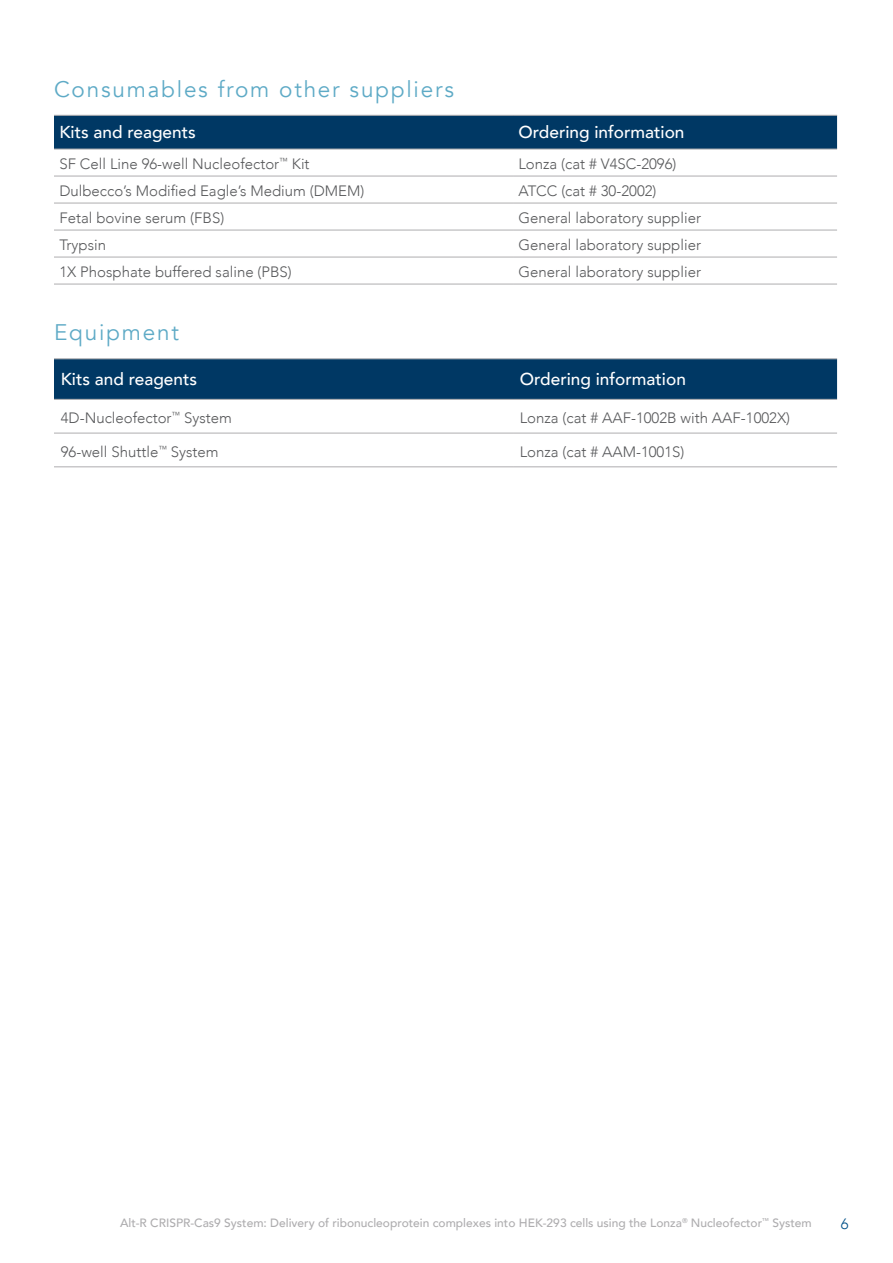
<style>
.page{position:relative;width:893px;height:1263px;background:#fff}
.page>*{position:absolute;margin:0;border:0;box-sizing:border-box;transform-origin:0 0}
.t1{font:22.5px "Avenir";letter-spacing:.08em;color:#5eaac6}
.t2{font:500 17.25px "Avenir";color:#fff}
.t3{font:300 15px "Avenir";color:#58595b}
.t4{font:300 15px "Avenir";color:#005088}
.t5{font:500 12px "Avenir";color:#aeadaf}
</style>
<div class="page">
<div style="left:54px;top:116px;width:783px;height:33px;background:#003864"></div>
<hr style="left:54px;top:115px;width:459px;height:1px;background:#aeadaf">
<hr style="left:513px;top:115px;width:324px;height:1px;background:#aeadaf">
<hr style="left:54px;top:149px;width:459px;height:1px;background:#aeadaf">
<hr style="left:513px;top:149px;width:324px;height:1px;background:#aeadaf">
<hr style="left:54px;top:176px;width:459px;height:1px;background:#aeadaf">
<hr style="left:513px;top:176px;width:324px;height:1px;background:#aeadaf">
<hr style="left:54px;top:203px;width:459px;height:1px;background:#aeadaf">
<hr style="left:513px;top:203px;width:324px;height:1px;background:#aeadaf">
<hr style="left:54px;top:230px;width:459px;height:1px;background:#aeadaf">
<hr style="left:513px;top:230px;width:324px;height:1px;background:#aeadaf">
<hr style="left:54px;top:257px;width:459px;height:1px;background:#aeadaf">
<hr style="left:513px;top:257px;width:324px;height:1px;background:#aeadaf">
<hr style="left:54px;top:284px;width:459px;height:1px;background:#aeadaf">
<hr style="left:513px;top:284px;width:324px;height:1px;background:#aeadaf">
<div style="left:54px;top:359px;width:783px;height:40px;background:#003864"></div>
<hr style="left:54px;top:358px;width:459px;height:1px;background:#aeadaf">
<hr style="left:513px;top:358px;width:324px;height:1px;background:#aeadaf">
<hr style="left:54px;top:399px;width:459px;height:1px;background:#aeadaf">
<hr style="left:513px;top:399px;width:324px;height:1px;background:#aeadaf">
<hr style="left:54px;top:433px;width:459px;height:1px;background:#aeadaf">
<hr style="left:513px;top:433px;width:324px;height:1px;background:#aeadaf">
<hr style="left:54px;top:466px;width:459px;height:1px;background:#aeadaf">
<hr style="left:513px;top:466px;width:324px;height:1px;background:#aeadaf">
<h1 class="t1" style="left:54px;top:76px;width:401px">Consumables from other suppliers</h1>
<p class="t2" style="left:59px;top:117px;width:138px">Kits and reagents</p>
<p class="t2" style="left:518px;top:117px;width:168px">Ordering information</p>
<p class="t3" style="left:59px;top:155px;width:252px">SF Cell Line 96-well Nucleofector<sup>™</sup> Kit</p>
<p class="t3" style="left:518px;top:155px;width:160px">Lonza (cat # V4SC-2096)</p>
<p class="t3" style="left:59px;top:182px;width:306px">Dulbecco’s Modified Eagle’s Medium (DMEM)</p>
<p class="t3" style="left:518px;top:182px;width:140px">ATCC (cat # 30-2002)</p>
<p class="t3" style="left:59px;top:209px;width:166px">Fetal bovine serum (FBS)</p>
<p class="t3" style="left:518px;top:209px;width:184px">General laboratory supplier</p>
<p class="t3" style="left:59px;top:236px;width:48px">Trypsin</p>
<p class="t3" style="left:518px;top:236px;width:184px">General laboratory supplier</p>
<p class="t3" style="left:59px;top:263px;width:234px">1X Phosphate buffered saline (PBS)</p>
<p class="t3" style="left:518px;top:263px;width:184px">General laboratory supplier</p>
<h1 class="t1" style="left:54px;top:319px;width:126px">Equipment</h1>
<p class="t2" style="left:61px;top:364px;width:138px">Kits and reagents</p>
<p class="t2" style="left:520px;top:364px;width:168px">Ordering information</p>
<p class="t3" style="left:61px;top:409px;width:173px">4D-Nucleofector<sup>™</sup> System</p>
<p class="t3" style="left:520px;top:409px;width:272px">Lonza (cat # AAF-1002B with AAF-1002X)</p>
<p class="t3" style="left:61px;top:443px;width:159px">96-well Shuttle<sup>™</sup> System</p>
<p class="t3" style="left:520px;top:443px;width:166px">Lonza (cat # AAM-1001S)</p>
<p class="t5" style="left:120px;top:1212px;width:693px">Alt-R CRISPR-Cas9 System: Delivery of ribonucleoprotein complexes into HEK-293 cells using the Lonza<sup>®</sup> Nucleofector<sup>™</sup> System</p>
<p class="t4" style="left:841px;top:1214px;width:9px">6</p>
</div>
